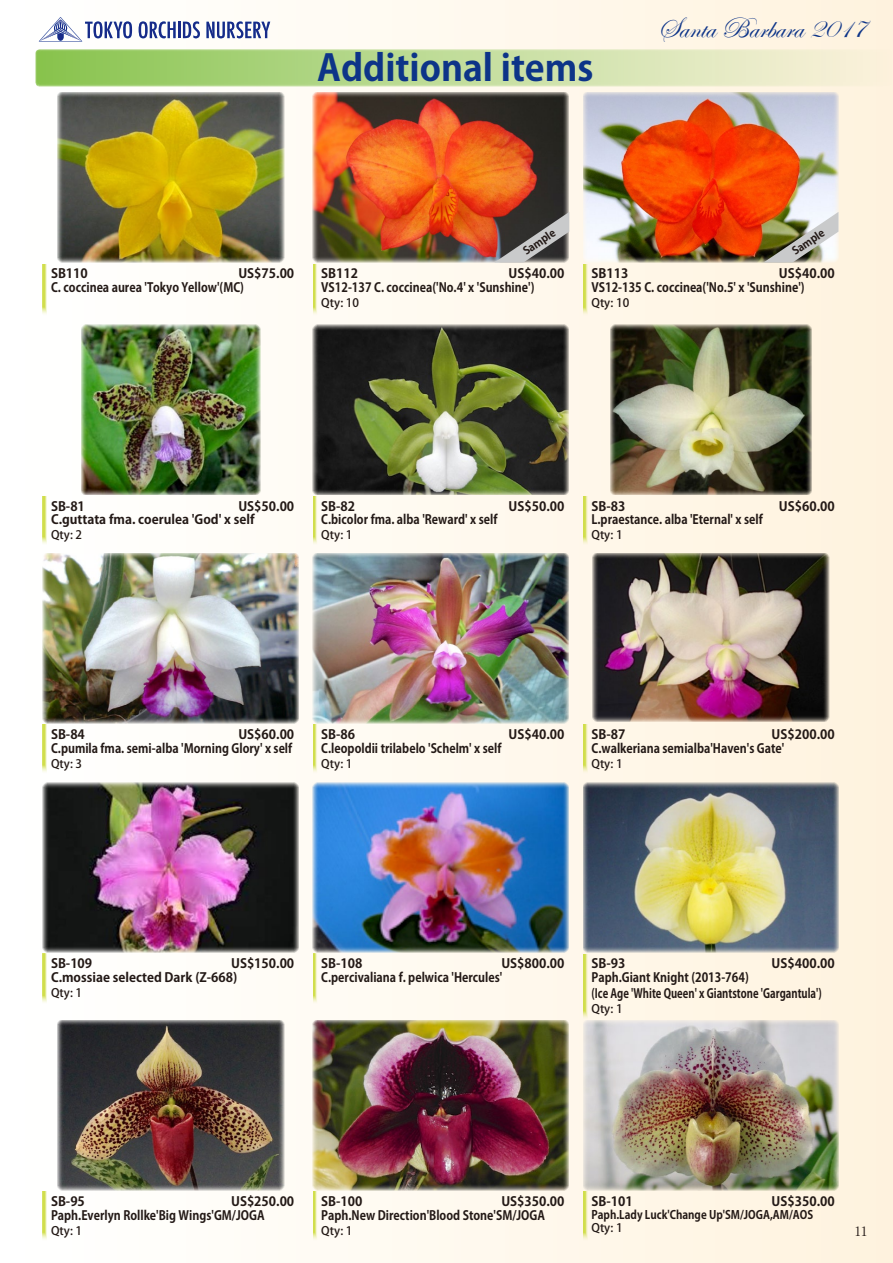
<style>
.page{position:relative;width:893px;height:1263px;background:#fff}
.page>*{position:absolute;margin:0;border:0;box-sizing:border-box;transform-origin:0 0}
.t1{font:700 36.15px "Koz Go Pro";color:#0d3488}
.t2{font:29.7px "Edwardian Script ITC";color:#0d3488}
.t3{font:700 12.75px/13.8px "Koz Go Pro";color:#231916}
.t4{font:700 12.75px "Koz Go Pro";color:#231916;scale:.8 1}
.t5{font:12.75px "Ryumin Pro";color:#231916}
.t6{font:500 11.7px "Koz Go Pr 6 N";color:#231916}
.t7{font:700 11.7px "Koz Go Pro";color:#231916;scale:.9 1}
.t8{font:700 10.65px "Koz Go Pr 6 N";color:#231916}
</style>
<div class="page">
<div style="left:0;top:0;width:893px;height:1263px;background:linear-gradient(to right,#feffff,#fef2de)"></div>
<svg style="left:38px;top:17px;width:94px;height:25px"></svg>
<svg style="left:138px;top:21px;width:62px;height:18px"></svg>
<svg style="left:206px;top:21px;width:65px;height:18px"></svg>
<svg style="left:35px;top:49px;width:858px;height:38px;background:#c5dd9d"></svg>
<img style="left:57px;top:92px;width:227px;height:171px">
<svg style="left:43px;top:264px;width:4px;height:51px"></svg>
<img style="left:313px;top:92px;width:256px;height:171px">
<svg style="left:313px;top:264px;width:4px;height:51px"></svg>
<img style="left:583px;top:92px;width:256px;height:171px">
<svg style="left:583px;top:264px;width:5px;height:52px"></svg>
<img style="left:81px;top:325px;width:179px;height:170px">
<svg style="left:43px;top:496px;width:4px;height:49px"></svg>
<img style="left:313px;top:325px;width:256px;height:170px">
<svg style="left:313px;top:496px;width:4px;height:49px"></svg>
<img style="left:610px;top:325px;width:202px;height:170px">
<svg style="left:583px;top:496px;width:5px;height:49px"></svg>
<img style="left:43px;top:553px;width:255px;height:170px">
<svg style="left:43px;top:724px;width:4px;height:49px"></svg>
<img style="left:313px;top:553px;width:256px;height:170px">
<svg style="left:313px;top:724px;width:4px;height:49px"></svg>
<img style="left:593px;top:553px;width:236px;height:168px">
<svg style="left:583px;top:724px;width:5px;height:49px"></svg>
<img style="left:43px;top:783px;width:255px;height:170px">
<img style="left:57px;top:1020px;width:227px;height:170px">
<svg style="left:43px;top:954px;width:4px;height:50px"></svg>
<svg style="left:43px;top:1191px;width:4px;height:50px"></svg>
<img style="left:313px;top:783px;width:256px;height:170px">
<img style="left:313px;top:1020px;width:256px;height:170px">
<svg style="left:313px;top:954px;width:4px;height:50px"></svg>
<svg style="left:313px;top:1191px;width:4px;height:50px"></svg>
<img style="left:583px;top:783px;width:256px;height:170px">
<img style="left:583px;top:1020px;width:256px;height:170px">
<svg style="left:583px;top:954px;width:5px;height:65px"></svg>
<svg style="left:583px;top:1191px;width:5px;height:50px"></svg>
<svg style="left:494px;top:212px;width:75px;height:50px;background:#6f6766"></svg>
<img style="left:763px;top:212px;width:75px;height:50px">
<h1 class="t1" style="left:317px;top:45px;width:278px">Additional items</h1>
<h2 class="t2" style="left:657px;top:12px;width:210px">Santa Barbara 2017</h2>
<p class="t8" style="left:521px;top:247px;width:38px;rotate:-34deg">Sample</p>
<p class="t8" style="left:790px;top:247px;width:38px;rotate:-34deg">Sample</p>
<p class="t3" style="left:238px;top:267px;width:57px">US$75.00</p>
<p class="t3" style="left:321px;top:267px;width:215px">SB112<br>VS12-137 C. coccinea('No.4' x 'Sunshine')</p>
<p class="t6" style="left:321px;top:296px;width:39px">Qty: 10</p>
<p class="t3" style="left:509px;top:267px;width:57px">US$40.00</p>
<p class="t3" style="left:591px;top:267px;width:215px">SB113<br>VS12-135 C. coccinea('No.5' x 'Sunshine')</p>
<p class="t6" style="left:591px;top:296px;width:39px">Qty: 10</p>
<p class="t3" style="left:779px;top:267px;width:57px">US$40.00</p>
<p class="t3" style="left:51px;top:267px;width:195px">SB110<br>C. coccinea aurea 'Tokyo Yellow'(MC)</p>
<p class="t3" style="left:238px;top:500px;width:57px">US$50.00</p>
<p class="t3" style="left:321px;top:500px;width:178px">SB-82<br>C.bicolor fma. alba 'Reward' x self</p>
<p class="t6" style="left:321px;top:528px;width:33px">Qty: 1</p>
<p class="t3" style="left:51px;top:500px;width:205px">SB-81<br>C.guttata fma. coerulea 'God' x self</p>
<p class="t6" style="left:51px;top:528px;width:33px">Qty: 2</p>
<p class="t3" style="left:509px;top:500px;width:57px">US$50.00</p>
<p class="t3" style="left:591px;top:500px;width:173px">SB-83<br>L.praestance. alba 'Eternal' x self</p>
<p class="t6" style="left:591px;top:528px;width:33px">Qty: 1</p>
<p class="t3" style="left:779px;top:500px;width:57px">US$60.00</p>
<p class="t3" style="left:238px;top:728px;width:57px">US$60.00</p>
<p class="t3" style="left:321px;top:728px;width:182px">SB-86<br>C.leopoldii trilabelo 'Schelm' x self</p>
<p class="t6" style="left:321px;top:757px;width:33px">Qty: 1</p>
<p class="t3" style="left:509px;top:728px;width:57px">US$40.00</p>
<p class="t3" style="left:591px;top:728px;width:194px">SB-87<br>C.walkeriana semialba'Haven's Gate'</p>
<p class="t6" style="left:591px;top:757px;width:33px">Qty: 1</p>
<p class="t3" style="left:772px;top:728px;width:65px">US$200.00</p>
<p class="t3" style="left:51px;top:728px;width:243px">SB-84<br>C.pumila fma. semi-alba 'Morning Glory' x self</p>
<p class="t6" style="left:51px;top:757px;width:33px">Qty: 3</p>
<p class="t3" style="left:231px;top:958px;width:65px">US$150.00</p>
<p class="t3" style="left:51px;top:958px;width:188px">SB-109<br>C.mossiae selected Dark (Z-668)</p>
<p class="t6" style="left:51px;top:986px;width:33px">Qty: 1</p>
<p class="t3" style="left:501px;top:958px;width:65px">US$800.00</p>
<p class="t3" style="left:321px;top:958px;width:183px">SB-108<br>C.percivaliana f. pelwica 'Hercules'</p>
<p class="t3" style="left:772px;top:958px;width:65px">US$400.00</p>
<p class="t3" style="left:591px;top:958px;width:159px">SB-93<br>Paph.Giant Knight (2013-764)</p>
<p class="t4" style="left:591px;top:985px;width:289px">(Ice Age 'White Queen' x Giantstone 'Gargantula')</p>
<p class="t6" style="left:591px;top:1002px;width:33px">Qty: 1</p>
<p class="t3" style="left:231px;top:1195px;width:65px">US$250.00</p>
<p class="t3" style="left:51px;top:1195px;width:215px">SB-95<br>Paph.Everlyn Rollke'Big Wings'GM/JOGA</p>
<p class="t6" style="left:51px;top:1224px;width:33px">Qty: 1</p>
<p class="t3" style="left:501px;top:1195px;width:65px">US$350.00</p>
<p class="t3" style="left:321px;top:1195px;width:225px">SB-100<br>Paph.New Direction'Blood Stone'SM/JOGA</p>
<p class="t6" style="left:321px;top:1224px;width:33px">Qty: 1</p>
<p class="t3" style="left:772px;top:1195px;width:65px">US$350.00</p>
<p class="t3" style="left:591px;top:1195px;width:43px">SB-101</p>
<p class="t7" style="left:591px;top:1207px;width:248px">Paph.Lady Luck'Change Up'SM/JOGA,AM/AOS</p>
<p class="t6" style="left:591px;top:1221px;width:33px">Qty: 1</p>
<p class="t5" style="left:855px;top:1221px;width:14px">11</p>
</div>
